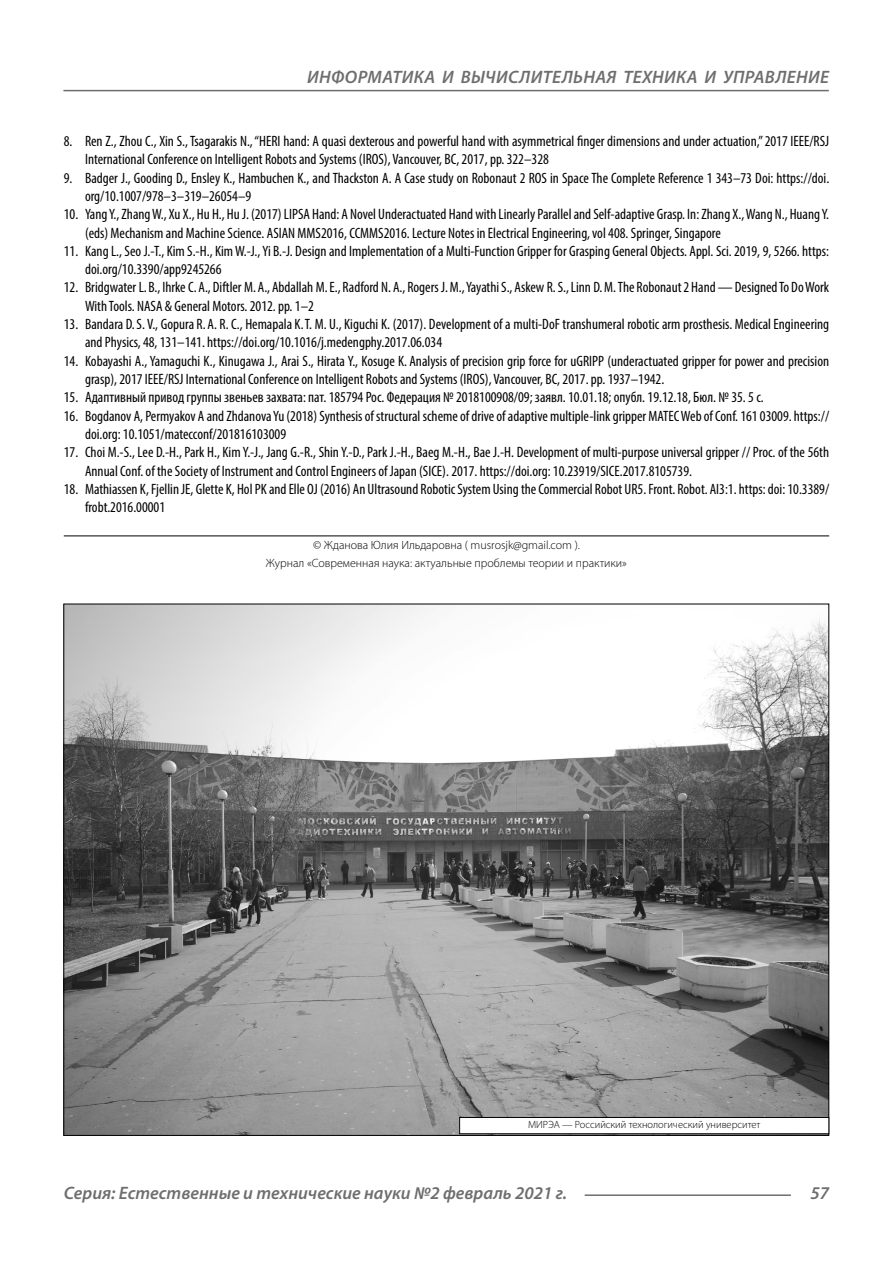
<style>
.page{position:relative;width:893px;height:1263px;background:#fff}
.page>*{position:absolute;margin:0;border:0;box-sizing:border-box;transform-origin:0 0}
.t1{font:italic 600 18px "Myriad Pro";color:#6e6e6e}
.t2{font:condensed 15px/18.3px "Myriad Pro";color:#000}
.Copy{font:300 12px/18.3px "Myriad Pro";color:#000;text-align:center}
.Author-doc{font:300 10.5px "Myriad Pro";color:#000}
</style>
<div class="page">
<hr style="left:64px;top:535px;width:765px;height:1px;background:#000">
<img style="left:65px;top:606px;width:762px;height:528px">
<div style="left:460px;top:1117px;width:369px;height:17px;background:#fff"></div>
<div style="left:459px;top:1117px;width:370px;height:17px;border:1px solid #000"></div>
<hr style="left:585px;top:1194px;width:206px;height:2px;background:#6e6e6e">
<hr style="left:63px;top:90px;width:766px;height:1px;background:#6e6e6e">
<p class="t1" style="left:307px;top:66px;width:25px">Информатика</p>
<p class="t1" style="left:442px;top:66px;width:55px">и вычислител</p>
<p class="t1" style="left:573px;top:66px;width:23px">ьная</p>
<p class="t1" style="left:623px;top:66px;width:12px">техника</p>
<p class="t1" style="left:705px;top:66px;width:41px">и управление</p>
<p class="t2" style="left:85px;top:132px;width:746px;text-indent:-21px">8. Ren Z., Zhou C., Xin S., Tsagarakis N., “HERI hand: A quasi dexterous and powerful hand with asymmetrical finger dimensions and under actuation,” 2017 IEEE/RSJ<br>International Conference on Intelligent Robots and Systems (IROS), Vancouver, BC, 2017, pp. 322–328</p>
<p class="t2" style="left:85px;top:168px;width:746px;text-indent:-21px">9. Badger J., Gooding D., Ensley K., Hambuchen K., and Thackston A. A Case study on Robonaut 2 ROS in Space The Complete Reference 1 343–73 Doi: https://doi. org/10.1007/978–3–319–26054–9</p>
<p class="t2" style="left:85px;top:205px;width:746px;text-indent:-21px">10. Yang Y., Zhang W., Xu X., Hu H., Hu J. (2017) LIPSA Hand: A Novel Underactuated Hand with Linearly Parallel and Self-adaptive Grasp. In: ZhangX., Wang N., Huang Y. (eds) Mechanism and Machine Science. ASIAN MMS2016, CCMMS2016. Lecture Notes in Electrical Engineering, vol 408. Springer, Singapore</p>
<p class="t2" style="left:85px;top:242px;width:746px;text-indent:-21px">11. Kang L., Seo J.-T., Kim S.-H., Kim W.-J., Yi B.-J. Design and Implementation of a Multi-Function Gripper for Grasping General Objects. Appl. Sci. 2019, 9, 5266. https: doi.org/10.3390/app9245266</p>
<p class="t2" style="left:85px;top:278px;width:746px;text-indent:-21px">12. Bridgwater L. B., Ihrke C. A., Diftler M. A., Abdallah M.E., Radford N. A., Rogers J.M., Yayathi S., Askew R.S., Linn D.M.The Robonaut 2 Hand — Designed To Do Work<br>With Tools. NASA &amp; General Motors. 2012. pp. 1–2</p>
<p class="t2" style="left:85px;top:315px;width:746px;text-indent:-21px">13. Bandara D.S. V., Gopura R. A. R. C., Hemapala K.T. M. U., Kiguchi K. (2017). Development of a multi-DoF transhumeral robotic arm prosthesis. Medical Engineering and Physics, 48, 131–141. https://doi.org/10.1016/j.medengphy.2017.06.034</p>
<p class="t2" style="left:85px;top:351px;width:746px;text-indent:-21px">14. Kobayashi A., Yamaguchi K., Kinugawa J., Arai S., Hirata Y., Kosuge K. Analysis of precision grip force for uGRIPP (underactuated gripper for power and precision grasp), 2017 IEEE/RSJ International Conference on Intelligent Robots and Systems (IROS), Vancouver, BC, 2017. pp. 1937–1942.</p>
<p class="t2" style="left:64px;top:388px;width:701px">15. Адаптивный привод группы звеньев захвата: пат. 185794 Рос. Федерация № 2018100908/09; заявл. 10.01.18; опубл. 19.12.18, Бюл. № 35. 5 с.</p>
<p class="t2" style="left:85px;top:406px;width:746px;text-indent:-21px">16. Bogdanov A, Permyakov A and Zhdanova Yu (2018) Synthesis of structural scheme of drive of adaptive multiple-link gripper MATEC Web of Conf. 161 03009. https:// doi.org: 10.1051/matecconf/201816103009</p>
<p class="t2" style="left:85px;top:443px;width:746px;text-indent:-21px">17. Choi M.-S., Lee D.-H., Park H., Kim Y.-J., Jang G.-R., Shin Y.-D., Park J.-H., Baeg M.-H., Bae J.-H. Development of multi-purpose universal gripper // Proc. of the 56th<br>Annual Conf. of the Society of Instrument and Control Engineers of Japan (SICE). 2017. https://doi.org: 10.23919/SICE.2017.8105739.</p>
<p class="t2" style="left:85px;top:480px;width:746px;text-indent:-21px">18. Mathiassen K, Fjellin JE, Glette K, Hol PK and Elle OJ (2016) An Ultrasound Robotic System Using the Commercial Robot UR5. Front. Robot. AI3:1. https: doi: 10.3389/ frobt.2016.00001</p>
<p class="Copy" style="left:266px;top:536px;width:363px">© Жданова Юлия Ильдаровна ( musrosjk@gmail.com ).<br>Журнал «Современная наука: актуальные проблемы теории и практики»</p>
<p class="Author-doc" style="left:528px;top:1118px;width:234px">МИРЭА — Российский технологический университет</p>
<p class="t1" style="left:64px;top:1182px;width:505px">Серия: Естественные и технические науки №2 февраль 2021 г.</p>
<p class="t1" style="left:810px;top:1182px;width:20px">57</p>
</div>
